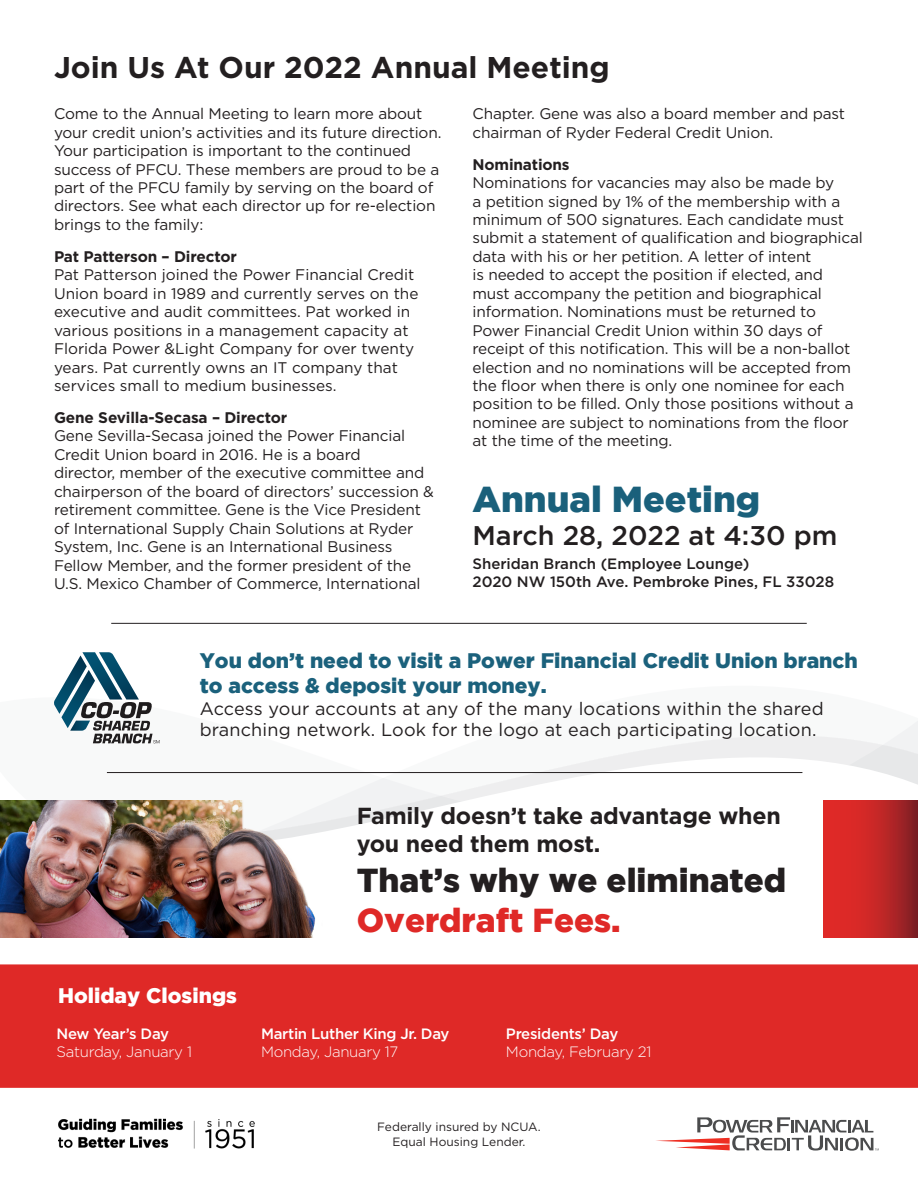
<style>
.page{position:relative;width:918px;height:1188px;background:#fff}
.page>*{position:absolute;margin:0;border:0;box-sizing:border-box;transform-origin:0 0}
.t1{font:900 36px "Gotham";color:#1a607b}
.t2{font:900 33.15px/39.8px "Gotham";color:#231f20}
.t3{font:700 30px "Gotham";color:#231f20}
.t4{font:500 27px "Gotham";color:#231f20}
.t5{font:700 23.25px/27.9px "Gotham";letter-spacing:-.01em;color:#231f20}
.t6{font:900 21px/25.2px "Gotham";color:#1b617c}
.t7{font:900 21px "Gotham";color:#fff}
.t8{font:18px/21.6px "Gotham";letter-spacing:.01em;color:#231f20}
.t9{font:15.3px/18.5px "Gotham";letter-spacing:-.01em;color:#231f20}
.t10{font:700 15.3px "Gotham";letter-spacing:-.01em;color:#231f20}
.t11{font:500 15px "Gotham";color:#231f20}
.t12{font:300 15px "Gotham";letter-spacing:-.02em;color:#fff}
.t13{font:500 15px "Gotham";letter-spacing:-.02em;color:#fff}
.t14{font:12px/14.4px "Gotham";color:#231f20;text-align:center}
.s1{color:#df2927}
</style>
<div class="page">
<svg style="left:0;top:622px;width:918px;height:316px"></svg>
<div style="left:0;top:964px;width:918px;height:124px;background:#df2927"></div>
<svg style="left:656px;top:1117px;width:223px;height:34px"></svg>
<img style="left:58px;top:1118px;width:197px;height:31px">
<hr style="left:111px;top:623px;width:696px;height:1px;background:#231f20">
<hr style="left:107px;top:772px;width:695px;height:1px;background:#231f20">
<svg style="left:54px;top:652px;width:106px;height:91px"></svg>
<img style="left:0;top:800px;width:323px;height:137px">
<svg style="left:824px;top:800px;width:94px;height:137px;background:#c02626"></svg>
<p class="t3" style="left:54px;top:47px;width:557px">Join Us At Our 2022 Annual Meeting</p>
<p class="t9" style="left:54px;top:104px;width:389px">Come to the Annual Meeting to learn more about your credit union’s activities and its future direction.<br>Your participation is important to the continued success of PFCU. These members are proud to be a part of the PFCU family by serving on the board of directors. See what each director up for re-election brings to the family:</p>
<p class="t10" style="left:54px;top:246px;width:184px">Pat Patterson – Director</p>
<p class="t9" style="left:54px;top:265px;width:366px">Pat Patterson joined the Power Financial Credit Union board in 1989 and currently serves on the executive and audit committees. Pat worked in various positions in a management capacity at Florida Power &amp;Light Company for over twenty years. Pat currently owns an IT company that services small to medium businesses.</p>
<p class="t10" style="left:54px;top:407px;width:235px">Gene Sevilla-Secasa – Director</p>
<p class="t9" style="left:54px;top:427px;width:381px">Gene Sevilla-Secasa joined the Power Financial Credit Union board in 2016. He is a board<br>director, member of the executive committee and chairperson of the board of directors’ succession &amp; retirement committee. Gene is the Vice President of International Supply Chain Solutions at Ryder System, Inc. Gene is an International Business Fellow Member, and the former president of the U.S. Mexico Chamber of Commerce, International</p>
<p class="t9" style="left:472px;top:104px;width:374px">Chapter. Gene was also a board member and past chairman of Ryder Federal Credit Union.</p>
<p class="t10" style="left:472px;top:154px;width:99px">Nominations</p>
<p class="t9" style="left:472px;top:173px;width:392px">Nominations for vacancies may also be made by<br>a petition signed by 1% of the membership with a minimum of 500 signatures. Each candidate must submit a statement of qualification and biographical data with his or her petition. A letter of intent<br>is needed to accept the position if elected, and must accompany the petition and biographical information. Nominations must be returned to Power Financial Credit Union within 30 days of receipt of this notification. This will be a non-ballot election and no nominations will be accepted from the floor when there is only one nominee for each position to be filled. Only those positions without a nominee are subject to nominations from the floor at the time of the meeting.</p>
<p class="t1" style="left:472px;top:479px;width:289px">Annual Meeting</p>
<p class="t4" style="left:472px;top:517px;width:367px">March 28, 2022 at 4:30 pm</p>
<p class="t11" style="left:472px;top:554px;width:278px">Sheridan Branch (Employee Lounge)</p>
<p class="t11" style="left:472px;top:572px;width:363px">2020 NW 150th Ave. Pembroke Pines, FL 33028</p>
<p class="t6" style="left:200px;top:647px;width:660px">You don’t need to visit a Power Financial Credit Union branch to access &amp; deposit your money.</p>
<p class="t8" style="left:200px;top:697px;width:625px">Access your accounts at any of the many locations within the shared branching network. Look for the logo at each participating location.</p>
<p class="t7" style="left:58px;top:983px;width:180px">Holiday Closings</p>
<p class="t13" style="left:57px;top:1024px;width:114px">New Year’s Day</p>
<p class="t12" style="left:57px;top:1042px;width:137px">Saturday, January 1</p>
<p class="t5" style="left:357px;top:802px;width:426px">Family doesn’t take advantage when you need them most.</p>
<p class="t2" style="left:357px;top:859px;width:431px">That’s why we eliminated<br><span class="s1">Overdraft Fees.</span></p>
<p class="t13" style="left:261px;top:1024px;width:190px">Martin Luther King Jr. Day</p>
<p class="t12" style="left:261px;top:1042px;width:139px">Monday, January 17</p>
<p class="t13" style="left:506px;top:1024px;width:114px">Presidents’ Day</p>
<p class="t12" style="left:506px;top:1042px;width:147px">Monday, February 21</p>
<p class="t14" style="left:377px;top:1120px;width:165px">Federally insured by NCUA.<br>Equal Housing Lender.</p>
</div>
